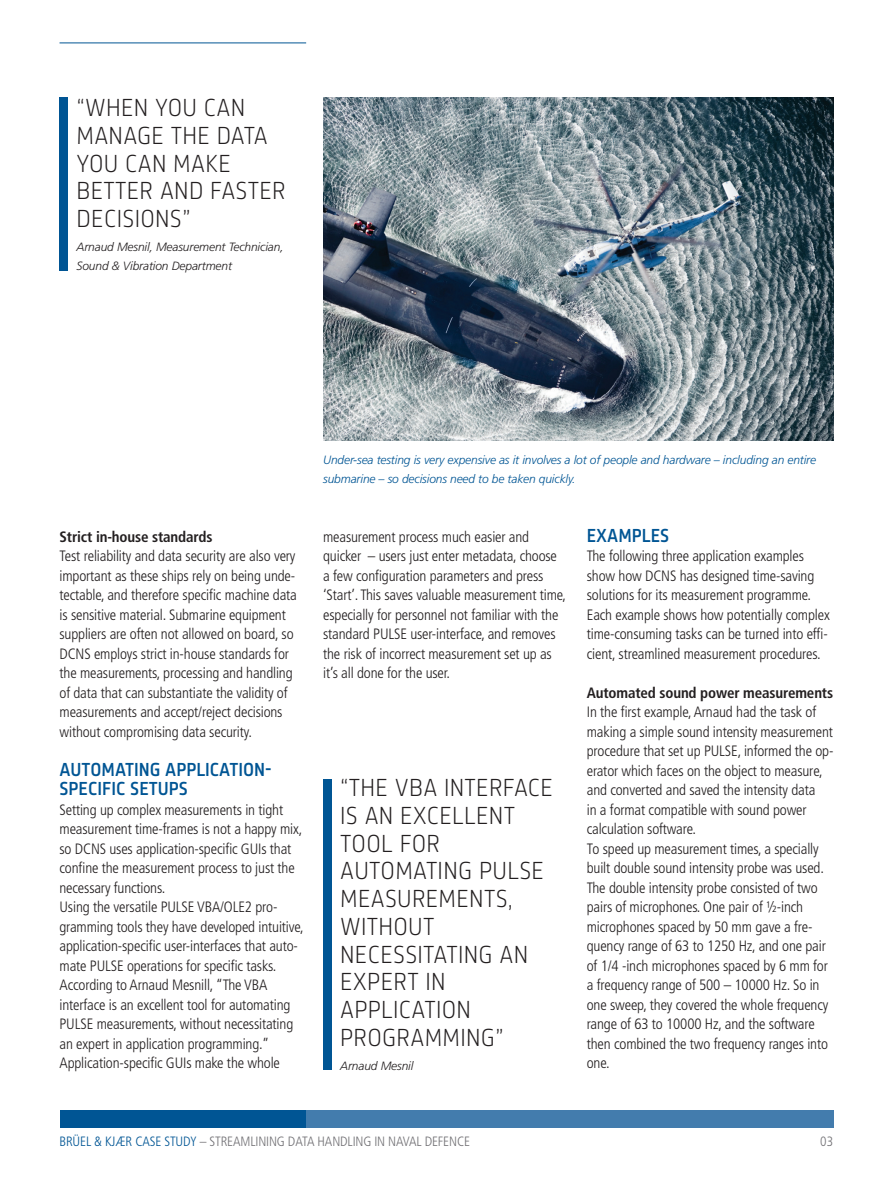
<style>
.page{position:relative;width:893px;height:1191px;background:#fff}
.page>*{position:absolute;margin:0;border:0;box-sizing:border-box;transform-origin:0 0}
.quote{font:300 25.5px/27.8px "Sinews Sans Pro";letter-spacing:.01em;color:#231f20}
.subheading{font:500 19.5px/19.5px "Sinews Sans Pro";color:#005594}
.copy{font:300 condensed 15px/19.5px "Frutiger LT Std";letter-spacing:-.01em;color:#231f20}
.subsubheading_-_copy{font:700 condensed 15px "Frutiger LT Std";letter-spacing:-.01em;color:#231f20}
.copy-2{font:700 condensed 15px "Frutiger LT Std";letter-spacing:-.01em;color:#231f20}
.t1{font:300 condensed 13.5px "Frutiger LT Std";letter-spacing:-.01em;color:#717074}
.t2{font:italic 300 12px/19.5px "Frutiger LT Std";letter-spacing:-.01em;color:#005594}
.quote_who{font:italic 300 12px/19.5px "Frutiger LT Std";letter-spacing:-.01em;color:#231f20}
.s1{color:#005594}
</style>
<div class="page">
<hr style="left:60px;top:43px;width:246px;height:1px;background:#005594">
<div style="left:60px;top:1110px;width:386px;height:17px;background:#005594"></div>
<div style="left:306px;top:1110px;width:527px;height:17px;background:#437cad"></div>
<img style="left:323px;top:98px;width:510px;height:343px">
<div style="left:60px;top:98px;width:8px;height:173px;background:#005594"></div>
<div style="left:323px;top:779px;width:9px;height:290px;background:#005594"></div>
<p class="quote" style="left:77px;top:94px;width:211px">“WHEN YOU CAN<br>MANAGE THE DATA<br>YOU CAN MAKE<br>BETTER AND FASTER<br>DECISIONS”</p>
<p class="quote_who" style="left:77px;top:237px;width:209px">Arnaud Mesnil, Measurement Technician,<br>Sound &amp; Vibration Department</p>
<p class="copy-2" style="left:60px;top:527px;width:154px">Strict in-house standards</p>
<p class="copy" style="left:60px;top:546px;width:239px">Test reliability and data security are also very important as these ships rely on being unde&shy;tectable, and therefore specific machine data is sensitive material. Submarine equipment suppliers are often not allowed on board, so DCNS employs strict in-house standards for the measurements, processing and handling of data that can substantiate the validity of measurements and accept/reject decisions without compromising data security.</p>
<p class="subheading" style="left:60px;top:759px;width:214px">AUTOMATING APPLICATION-<br>SPECIFIC SETUPS</p>
<p class="copy" style="left:60px;top:800px;width:244px">Setting up complex measurements in tight measurement time-frames is not a happy mix, so DCNS uses application-specific GUIs that confine the measurement process to just the necessary functions.</p>
<p class="copy" style="left:60px;top:897px;width:246px">Using the versatile PULSE VBA/OLE2 pro&shy;gramming tools they have developed intuitive, application-specific user-interfaces that auto&shy;mate PULSE operations for specific tasks.</p>
<p class="copy" style="left:60px;top:975px;width:235px">According to Arnaud Mesnill, “The VBA interface is an excellent tool for automating PULSE measurements, without necessitating an expert in application programming.”</p>
<p class="copy" style="left:60px;top:1053px;width:222px">Application-specific GUIs make the whole</p>
<p class="t2" style="left:323px;top:450px;width:494px">Under-sea testing is very expensive as it involves a lot of people and hardware – including an entire submarine – so decisions need to be taken quickly.</p>
<p class="copy" style="left:323px;top:527px;width:244px">measurement process much easier and quicker – users just enter metadata, choose a few configuration parameters and press ‘Start’. This saves valuable measurement time, especially for personnel not familiar with the standard PULSE user-interface, and removes the risk of incorrect measurement set up as it’s all done for the user.</p>
<p class="subheading" style="left:587px;top:525px;width:84px">EXAMPLES</p>
<p class="copy" style="left:587px;top:546px;width:245px">The following three application examples show how DCNS has designed time-saving solutions for its measurement programme.<br>Each example shows how potentially complex time-consuming tasks can be turned into effi&shy;cient, streamlined measurement procedures.</p>
<p class="subsubheading_-_copy" style="left:587px;top:683px;width:248px">Automated sound power measurements</p>
<p class="copy" style="left:587px;top:702px;width:248px">In the first example, Arnaud had the task of making a simple sound intensity measurement procedure that set up PULSE, informed the op&shy;erator which faces on the object to measure, and converted and saved the intensity data<br>in a format compatible with sound power calculation software.</p>
<p class="copy" style="left:587px;top:839px;width:243px">To speed up measurement times, a specially built double sound intensity probe was used.<br>The double intensity probe consisted of two pairs of microphones. One pair of ½-inch microphones spaced by 50 mm gave a fre&shy;quency range of 63 to 1250 Hz, and one pair of 1/4 -inch microphones spaced by 6 mm for a frequency range of 500 – 10000 Hz. So in one sweep, they covered the whole frequency range of 63 to 10000 Hz, and the software then combined the two frequency ranges into one.</p>
<p class="quote" style="left:340px;top:774px;width:214px">“THE VBA INTERFACE<br>IS AN EXCELLENT<br>TOOL FOR<br>AUTOMATING PULSE<br>MEASUREMENTS,<br>WITHOUT<br>NECESSITATING AN<br>EXPERT IN<br>APPLICATION<br>PROGRAMMING”</p>
<p class="quote_who" style="left:340px;top:1056px;width:75px">Arnaud Mesnil</p>
<p class="t1" style="left:60px;top:1133px;width:412px"><span class="s1">BRÜEL &amp; KJÆR CASE STUDY</span> – STREAMLINING DATA HANDLING IN NAVAL DEFENCE</p>
<p class="t1" style="left:820px;top:1133px;width:15px">03</p>
</div>
